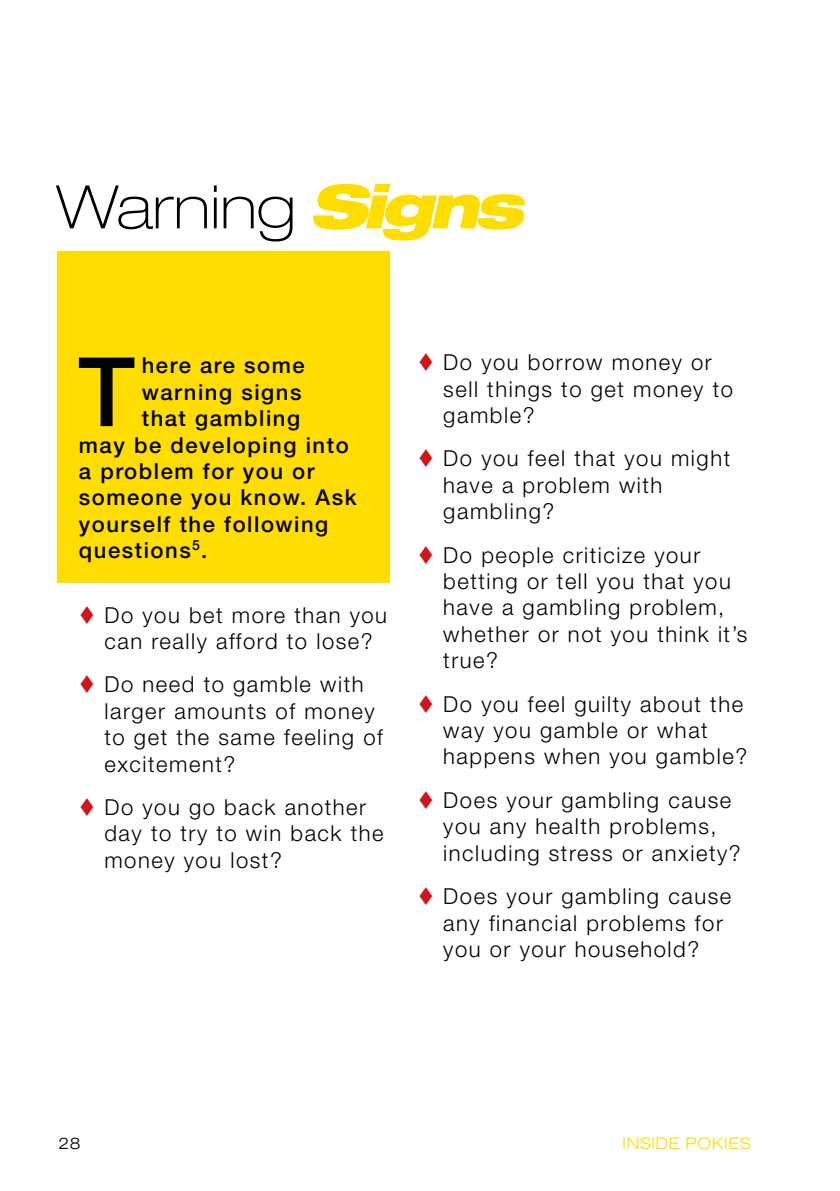
<style>
.page{position:relative;width:840px;height:1191px;background:#fff}
.page>*{position:absolute;margin:0;border:0;box-sizing:border-box;transform-origin:0 0}
.t1{font:500 96px "Helvetica Neue";color:#000}
.t2{font:100 expanded 60px "Helvetica Neue";color:#000}
.t3{font:300 22px/26.4px "Helvetica Neue";letter-spacing:.07em;color:#000}
.t4{font:500 22px "Helvetica Neue";letter-spacing:.07em;color:#000}
.t5{font:300 expanded 16px "Helvetica Neue";letter-spacing:.04em;color:#fd0}
.t6{font:300 expanded 16px "Helvetica Neue";color:#000}
.s1{font-weight:900;font-style:italic;color:#fd0}
.s2{color:#cd171a}
</style>
<div class="page">
<div style="left:57px;top:251px;width:332px;height:331px;background:#fd0"></div>
<h2 class="t2" style="left:57px;top:171px;width:467px">Warning <span class="s1">Signs</span></h2>
<h1 class="t1" style="left:78px;top:335px;width:58px">T</h1>
<p class="t4" style="left:142px;top:352px;width:164px">here are some</p>
<p class="t4" style="left:142px;top:379px;width:161px">warning signs</p>
<p class="t4" style="left:142px;top:405px;width:160px">that gambling</p>
<p class="t4" style="left:79px;top:431px;width:271px">may be developing into</p>
<p class="t4" style="left:79px;top:458px;width:237px">a problem for you or</p>
<p class="t4" style="left:79px;top:484px;width:279px">someone you know. Ask</p>
<p class="t4" style="left:79px;top:511px;width:251px">yourself the following</p>
<p class="t4" style="left:79px;top:537px;width:130px">questions<sup>5</sup>.</p>
<p class="t3" style="left:79px;top:601px;width:309px;text-align:center"><span class="s2">▼</span> Do you bet more than you can really afford to lose?</p>
<p class="t3" style="left:104px;top:671px;width:280px;text-indent:-26px"><span class="s2">▼</span> Do need to gamble with larger amounts of money to get the same feeling of excitement?</p>
<p class="t3" style="left:104px;top:793px;width:280px;text-indent:-26px"><span class="s2">▼</span> Do you go back another day to try to win back the money you lost?</p>
<p class="t3" style="left:443px;top:348px;width:291px;text-indent:-26px"><span class="s2">▼</span> Do you borrow money or sell things to get money to gamble?</p>
<p class="t3" style="left:443px;top:445px;width:288px;text-indent:-26px"><span class="s2">▼</span> Do you feel that you might have a problem with gambling?</p>
<p class="t3" style="left:443px;top:541px;width:305px;text-indent:-26px"><span class="s2">▼</span> Do people criticize your betting or tell you that you have a gambling problem, whether or not you think it’s true?</p>
<p class="t3" style="left:443px;top:690px;width:305px;text-indent:-26px"><span class="s2">▼</span> Do you feel guilty about the way you gamble or what happens when you gamble?</p>
<p class="t3" style="left:443px;top:786px;width:299px;text-indent:-26px"><span class="s2">▼</span> Does your gambling cause you any health problems, including stress or anxiety?</p>
<p class="t3" style="left:443px;top:882px;width:289px;text-indent:-26px"><span class="s2">▼</span> Does your gambling cause any financial problems for you or your household?</p>
<p class="t6" style="left:58px;top:1133px;width:24px">28</p>
<p class="t5" style="left:622px;top:1133px;width:130px">INSIDE POKIES</p>
</div>
